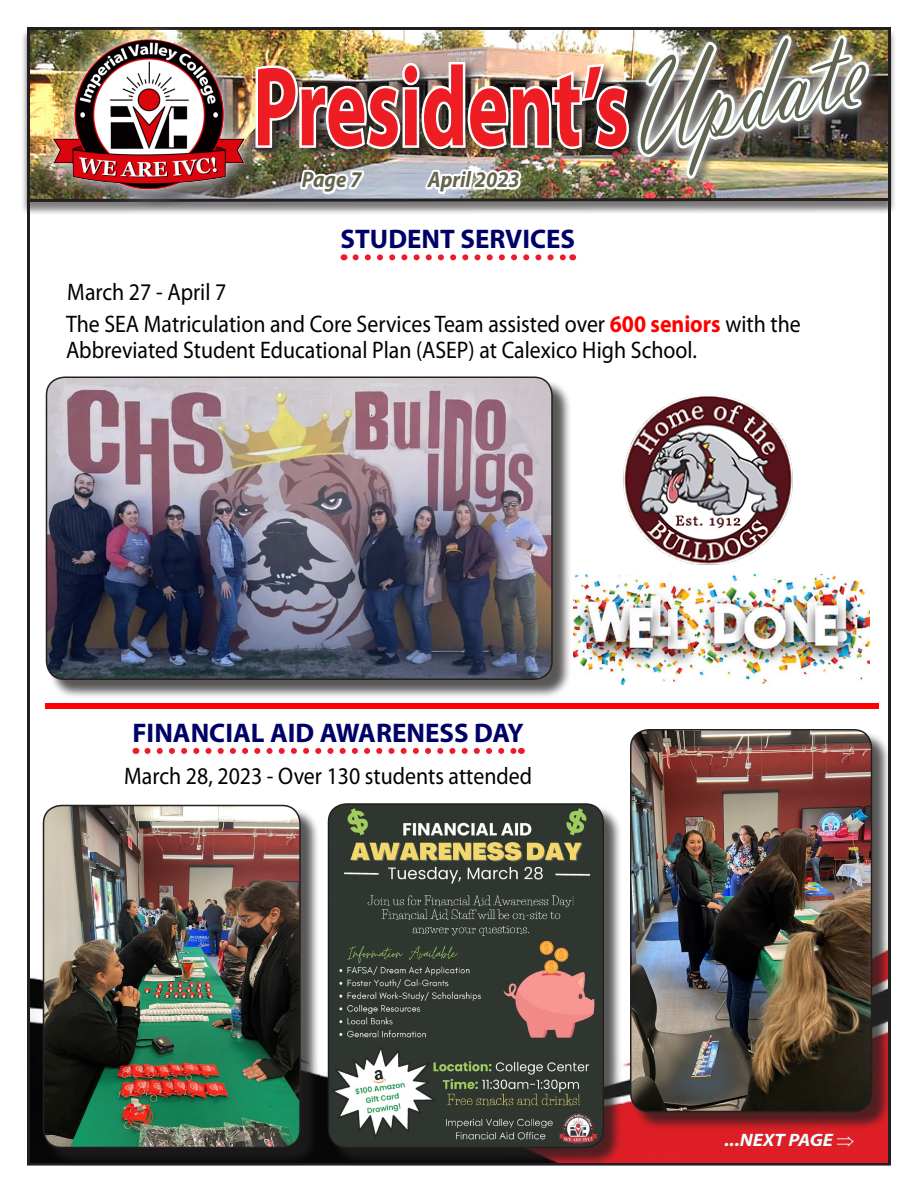
<style>
.page{position:relative;width:918px;height:1188px;background:#fff}
.page>*{position:absolute;margin:0;border:0;box-sizing:border-box;transform-origin:0 0}
.t1{font:136.65px "Vladimir Script";color:#646450;scale:.75 1}
.t2{font:700 114px "Myriad Pro";color:#ee1d23;scale:.68 1}
.t3{font:700 27px "Myriad Pro";color:#000069}
.t4{font:24px/32.2px "Myriad Pro";color:#000;scale:.91 1}
.t5{font:italic 700 22.5px "Myriad Pro";color:#646450;scale:.92 1}
.t6{font:italic 700 18px "Myriad Pro";color:#edffff;scale:1.09 1}
.s1{font-weight:700;color:#f00}
</style>
<div class="page">
<img style="left:30px;top:894px;width:857px;height:269px">
<svg style="left:356px;top:254px;width:210px;height:6px"></svg>
<div style="left:21px;top:28px;width:876px;height:187px;background:#231f20;opacity:.6"></div>
<svg style="left:25px;top:27px;width:867px;height:176px;background:#625d56"></svg>
<svg style="left:603px;top:27px;width:294px;height:174px;background:#736d64"></svg>
<img style="left:258px;top:27px;width:622px;height:171px">
<div style="left:55px;top:42px;width:207px;height:166px;background:#231f20;opacity:.75"></div>
<img style="left:33px;top:27px;width:225px;height:180px">
<img style="left:53px;top:40px;width:91px;height:109px">
<img style="left:623px;top:395px;width:170px;height:170px">
<div style="left:48px;top:379px;width:523px;height:319px;background:#231f20;opacity:.75"></div>
<img style="left:46px;top:379px;width:506px;height:300px">
<div style="left:46px;top:376px;width:507px;height:304px;border:2px solid #231f20;border-radius:18px"></div>
<img style="left:573px;top:574px;width:297px;height:111px">
<svg style="left:147px;top:748px;width:368px;height:6px"></svg>
<div style="left:45px;top:703px;width:834px;height:5px;background:#f00"></div>
<div style="left:45px;top:807px;width:274px;height:360px;background:#231f20;opacity:.75"></div>
<img style="left:44px;top:806px;width:256px;height:342px">
<div style="left:43px;top:805px;width:258px;height:343px;border:2px solid #231f20;border-radius:18px"></div>
<div style="left:330px;top:805px;width:293px;height:362px;background:#231f20;opacity:.75"></div>
<img style="left:328px;top:804px;width:275px;height:343px">
<div style="left:328px;top:803px;width:276px;height:345px;border:2px solid #231f20;border-radius:18px"></div>
<div style="left:632px;top:731px;width:259px;height:400px;background:#231f20;opacity:.75"></div>
<img style="left:631px;top:730px;width:241px;height:382px">
<div style="left:630px;top:729px;width:242px;height:383px;border:2px solid #231f20;border-radius:18px"></div>
<h1 class="t1" style="left:603px;top:37px;width:328px;rotate:-13deg">Update</h1>
<h2 class="t2" style="left:253px;top:33px;width:555px">President’s</h2>
<p class="t5" style="left:302px;top:165px;width:66px">Page 7</p>
<p class="t5" style="left:428px;top:165px;width:101px">April 2023</p>
<p class="t3" style="left:341px;top:222px;width:236px">STUDENT SERVICES</p>
<p class="t4" style="left:66px;top:276px;width:809px">March 27 - April 7<br>The SEA Matriculation and Core Services Team assisted over <span class="s1">600 seniors</span> with the</p>
<p class="t4" style="left:66px;top:333px;width:695px">Abbreviated Student Educational Plan (ASEP) at Calexico High School.</p>
<p class="t3" style="left:132px;top:715px;width:393px">FINANCIAL AID AWARENESS DAY</p>
<p class="t4" style="left:124px;top:759px;width:450px">March 28, 2023 - Over 130 students attended</p>
<p class="t6" style="left:724px;top:1128px;width:121px">...NEXT PAGE ⇒</p>
</div>
